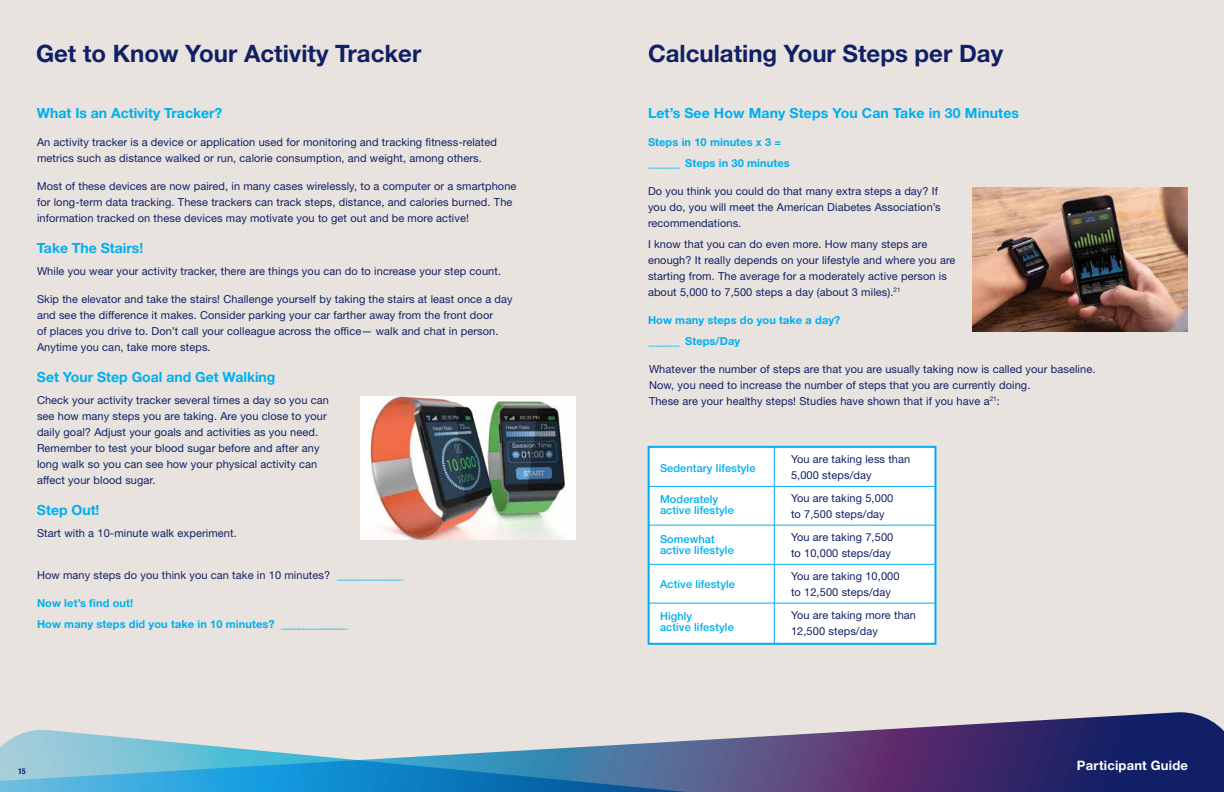
<style>
.page{position:relative;width:1224px;height:792px;background:#e8e3de}
.page>*{position:absolute;margin:0;border:0;box-sizing:border-box;transform-origin:0 0}
.t1{font:700 24px "Helvetica Neue LT Std";color:#112066}
.t2{font:700 14px "Helvetica Neue LT Std";color:#00aeef}
.t3{font:700 13px "Helvetica Neue LT Std";letter-spacing:.015em;color:#fff}
.t4{font:11px/16px "Helvetica Neue LT Std";letter-spacing:.01em;color:#112066}
.t5{font:700 11px/21px "Helvetica Neue LT Std";letter-spacing:.01em;color:#00aeef}
.t6{font:500 11px/11px "Helvetica Neue LT Std";letter-spacing:.01em;color:#00aeef}
.t7{font:700 condensed 8px "Helvetica Neue LT Std";color:#112066}
.s1{font-weight:500;color:#00aeef}
</style>
<div class="page">
<svg style="left:40px;top:712px;width:1184px;height:80px"></svg>
<svg style="left:0;top:730px;width:1187px;height:62px"></svg>
<img style="left:360px;top:396px;width:216px;height:144px">
<img style="left:972px;top:187px;width:216px;height:144px">
<div style="left:648px;top:446px;width:288px;height:199px;background:#fff;border:2px solid #00aeef"></div>
<hr style="left:774px;top:446px;width:1px;height:197px;background:#00aeef">
<hr style="left:649px;top:603px;width:287px;height:1px;background:#00aeef">
<hr style="left:649px;top:486px;width:286px;height:1px;background:#00aeef">
<hr style="left:649px;top:525px;width:287px;height:1px;background:#00aeef">
<hr style="left:649px;top:564px;width:287px;height:1px;background:#00aeef">
<h1 class="t1" style="left:36px;top:39px;width:387px">Get to Know Your Activity Tracker</h1>
<h1 class="t1" style="left:648px;top:39px;width:357px">Calculating Your Steps per Day</h1>
<p class="t2" style="left:37px;top:105px;width:187px">What Is an Activity Tracker?</p>
<p class="t4" style="left:37px;top:134px;width:462px">An activity tracker is a device or application used for monitoring and tracking fitness-related metrics such as distance walked or run, calorie consumption, and weight, among others.</p>
<p class="t4" style="left:37px;top:178px;width:481px">Most of these devices are now paired, in many cases wirelessly, to a computer or a smartphone for long-term data tracking. These trackers can track steps, distance, and calories burned. The information tracked on these devices may motivate you to get out and be more active!</p>
<p class="t2" style="left:37px;top:240px;width:108px">Take The Stairs!</p>
<p class="t4" style="left:37px;top:263px;width:466px">While you wear your activity tracker, there are things you can do to increase your step count.</p>
<p class="t4" style="left:37px;top:291px;width:477px">Skip the elevator and take the stairs! Challenge yourself by taking the stairs at least once a day and see the difference it makes. Consider parking your car farther away from the front door<br>of places you drive to. Don’t call your colleague across the office— walk and chat in person.<br>Anytime you can, take more steps.</p>
<p class="t2" style="left:37px;top:369px;width:240px">Set Your Step Goal and Get Walking</p>
<p class="t4" style="left:37px;top:392px;width:293px">Check your activity tracker several times a day so you can see how many steps you are taking. Are you close to your daily goal? Adjust your goals and activities as you need.<br>Remember to test your blood sugar before and after any long walk so you can see how your physical activity can affect your blood sugar.</p>
<p class="t2" style="left:37px;top:502px;width:64px">Step Out!</p>
<p class="t4" style="left:37px;top:525px;width:201px">Start with a 10-minute walk experiment.</p>
<p class="t4" style="left:37px;top:567px;width:368px">How many steps do you think you can take in 10 minutes? <span class="s1">_______________</span></p>
<p class="t5" style="left:37px;top:593px;width:313px">Now let’s find out!<br>How many steps did you take in 10 minutes? _______________</p>
<p class="t2" style="left:648px;top:104px;width:373px">Let’s See How Many Steps You Can Take in 30 Minutes</p>
<p class="t5" style="left:648px;top:131px;width:143px">Steps in 10 minutes x 3 = _______ Steps in 30 minutes</p>
<p class="t4" style="left:648px;top:183px;width:294px">Do you think you could do that many extra steps a day? If you do, you will meet the American Diabetes Association’s recommendations.</p>
<p class="t4" style="left:648px;top:236px;width:309px">I know that you can do even more. How many steps are enough? It really depends on your lifestyle and where you are starting from. The average for a moderately active person is about 5,000 to 7,500 steps a day (about 3 miles).<sup>21</sup></p>
<p class="t5" style="left:648px;top:309px;width:194px">How many steps do you take a day? _______ Steps/Day</p>
<p class="t4" style="left:649px;top:361px;width:448px">Whatever the number of steps are that you are usually taking now is called your baseline.<br>Now, you need to increase the number of steps that you are currently doing.<br>These are your healthy steps! Studies have shown that if you have a<sup>21</sup>:</p>
<p class="t6" style="left:660px;top:462px;width:97px">Sedentary lifestyle</p>
<p class="t6" style="left:660px;top:493px;width:75px">Moderately active lifestyle</p>
<p class="t6" style="left:660px;top:533px;width:75px">Somewhat active lifestyle</p>
<p class="t6" style="left:660px;top:578px;width:77px">Active lifestyle</p>
<p class="t6" style="left:660px;top:610px;width:75px">Highly<br>active lifestyle</p>
<p class="t4" style="left:791px;top:451px;width:121px">You are taking less than<br>5,000 steps/day</p>
<p class="t4" style="left:791px;top:490px;width:104px">You are taking 5,000 to 7,500 steps/day</p>
<p class="t4" style="left:791px;top:529px;width:104px">You are taking 7,500 to 10,000 steps/day</p>
<p class="t4" style="left:791px;top:568px;width:110px">You are taking 10,000 to 12,500 steps/day</p>
<p class="t4" style="left:791px;top:607px;width:127px">You are taking more than<br>12,500 steps/day</p>
<p class="t7" style="left:18px;top:766px;width:9px">15</p>
<p class="t3" style="left:1077px;top:758px;width:113px">Participant Guide</p>
</div>
